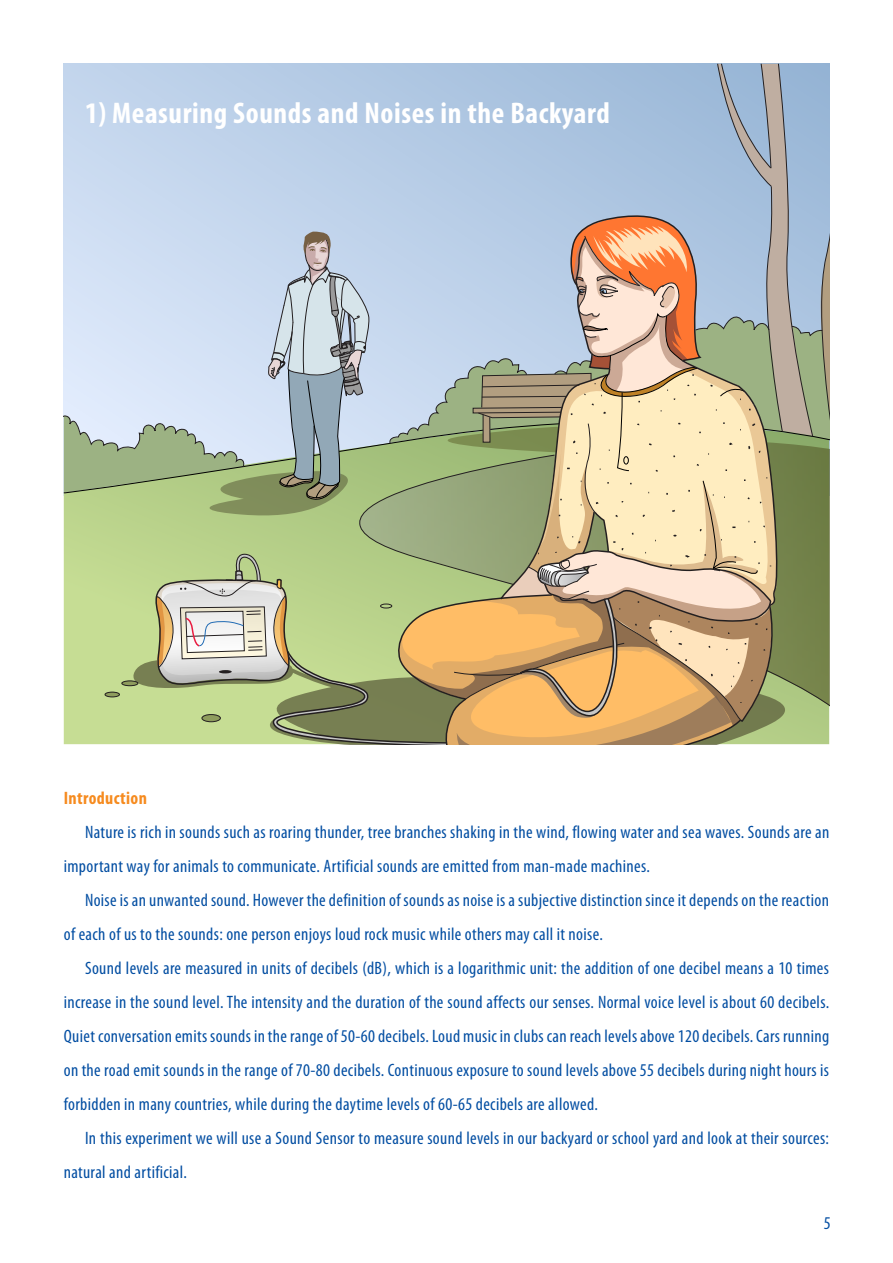
<style>
.page{position:relative;width:893px;height:1263px;background:#fff}
.page>*{position:absolute;margin:0;border:0;box-sizing:border-box;transform-origin:0 0}
.t1{font:700 condensed 30px "Myriad Pro";letter-spacing:.02em;color:#fff}
.t2{font:condensed 18px/34px "Myriad Pro";letter-spacing:.02em;color:#034ea2}
.t3{font:700 condensed 18px "Myriad Pro";letter-spacing:.02em;color:#f68b1f}
</style>
<div class="page">
<svg style="left:64px;top:64px;width:765px;height:680px;background:#bbc0af"></svg>
<h1 class="t1" style="left:85px;top:95px;width:526px">1) Measuring Sounds and Noises in the Backyard</h1>
<p class="t3" style="left:64px;top:786px;width:85px">Introduction</p>
<p class="t2" style="left:64px;top:814px;width:767px;text-indent:21px">Nature is rich in sounds such as roaring thunder, tree branches shaking in the wind, flowing water and sea waves. Sounds are an important way for animals to communicate. Artificial sounds are emitted from man-made machines.</p>
<p class="t2" style="left:64px;top:882px;width:767px;text-indent:21px">Noise is an unwanted sound. However the definition of sounds as noise is a subjective distinction since it depends on the reaction of each of us to the sounds: one person enjoys loud rock music while others may call it noise.</p>
<p class="t2" style="left:64px;top:951px;width:767px;text-align:justify;text-indent:21px">Sound levels are measured in units of decibels (dB), which is a logarithmic unit: the addition of one decibel means a 10 times increase in the sound level. The intensity and the duration of the sound affects our senses. Normal voice level is about 60 decibels.<br>Quiet conversation emits sounds in the range of 50-60 decibels. Loud music in clubs can reach levels above 120 decibels. Cars running on the road emit sounds in the range of 70-80 decibels. Continuous exposure to sound levels above 55 decibels during night hours is forbidden in many countries, while during the daytime levels of 60-65 decibels are allowed.</p>
<p class="t2" style="left:64px;top:1121px;width:767px;text-indent:21px">In this experiment we will use a Sound Sensor to measure sound levels in our backyard or school yard and look at their sources: natural and artificial.</p>
<p class="t2" style="left:824px;top:1206px;width:8px">5</p>
</div>
